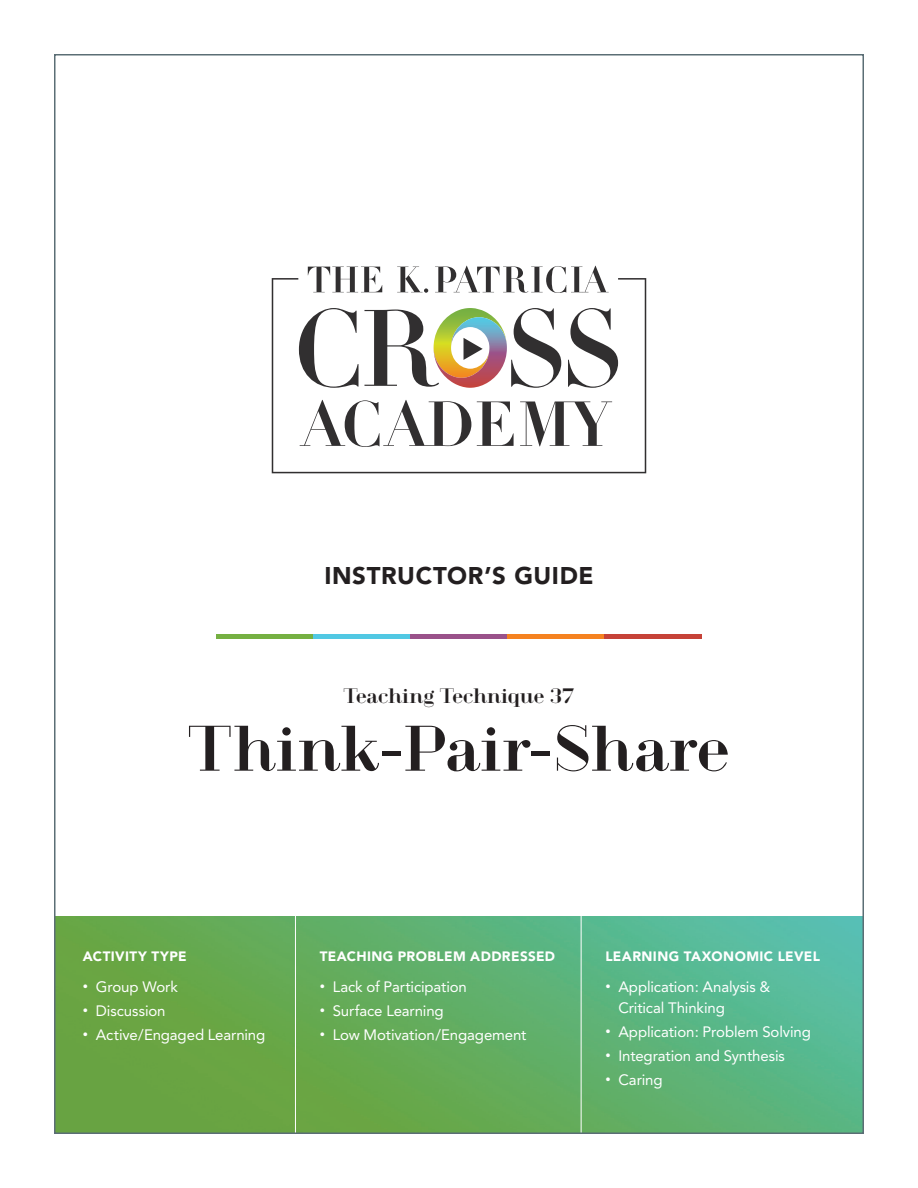
<style>
.page{position:relative;width:918px;height:1188px;background:#fff}
.page>*{position:absolute;margin:0;border:0;box-sizing:border-box;transform-origin:0 0}
.t1{font:60px "Geotica Three";letter-spacing:.01em;color:#231f20}
.t2{font:900 24px "Avenir";letter-spacing:.025em;color:#231f20}
.t3{font:19.5px "Geotica Three";letter-spacing:.01em;color:#231f20}
.t4{font:15px/21px "Avenir";letter-spacing:-.01em;color:#fff}
.t5{font:900 13.5px "Avenir";letter-spacing:.03em;color:#fff}
.s1{font-size:10.5px}
</style>
<div class="page">
<img style="left:57px;top:917px;width:804px;height:214px">
<svg style="left:272px;top:278px;width:374px;height:195px"></svg>
<svg style="left:308px;top:267px;width:74px;height:25px"></svg>
<svg style="left:397px;top:267px;width:31px;height:26px"></svg>
<svg style="left:435px;top:266px;width:174px;height:27px"></svg>
<svg style="left:568px;top:308px;width:50px;height:80px"></svg>
<svg style="left:299px;top:308px;width:262px;height:80px"></svg>
<svg style="left:300px;top:400px;width:171px;height:47px"></svg>
<svg style="left:477px;top:402px;width:37px;height:44px"></svg>
<svg style="left:520px;top:402px;width:92px;height:44px"></svg>
<hr style="left:216px;top:635px;width:97px;height:4px;background:#75b042">
<hr style="left:313px;top:635px;width:97px;height:4px;background:#51c8e3">
<hr style="left:410px;top:635px;width:98px;height:4px;background:#9a528a">
<hr style="left:508px;top:635px;width:97px;height:4px;background:#f58220">
<hr style="left:605px;top:635px;width:97px;height:4px;background:#c64238">
<hr style="left:581px;top:883px;width:1px;height:262px;background:#fff">
<hr style="left:295px;top:896px;width:1px;height:260px;background:#fff">
<h2 class="t2" style="left:324px;top:561px;width:271px">INSTRUCTOR’S GUIDE</h2>
<h3 class="t3" style="left:343px;top:684px;width:232px">Teaching Technique 37</h3>
<h1 class="t1" style="left:187px;top:712px;width:543px">Think-Pair-Share</h1>
<p class="t5" style="left:83px;top:948px;width:105px">ACTIVITY TYPE</p>
<p class="t4" style="left:83px;top:976px;width:96px"><span class="s1">•</span> Group Work</p>
<p class="t4" style="left:83px;top:1000px;width:84px"><span class="s1">•</span> Discussion</p>
<p class="t4" style="left:83px;top:1024px;width:184px"><span class="s1">•</span> Active/Engaged Learning</p>
<p class="t5" style="left:320px;top:948px;width:237px">TEACHING PROBLEM ADDRESSED</p>
<p class="t4" style="left:320px;top:976px;width:149px"><span class="s1">•</span> Lack of Participation</p>
<p class="t4" style="left:320px;top:1000px;width:126px"><span class="s1">•</span> Surface Learning</p>
<p class="t4" style="left:320px;top:1024px;width:208px"><span class="s1">•</span> Low Motivation/Engagement</p>
<p class="t5" style="left:605px;top:948px;width:216px">LEARNING TAXONOMIC LEVEL</p>
<p class="t4" style="left:618px;top:976px;width:154px;text-indent:-13px"><span class="s1">•</span> Application: Analysis &amp;<br>Critical Thinking</p>
<p class="t4" style="left:605px;top:1021px;width:207px"><span class="s1">•</span> Application: Problem Solving</p>
<p class="t4" style="left:605px;top:1045px;width:181px"><span class="s1">•</span> Integration and Synthesis</p>
<p class="t4" style="left:605px;top:1069px;width:59px"><span class="s1">•</span> Caring</p>
</div>
